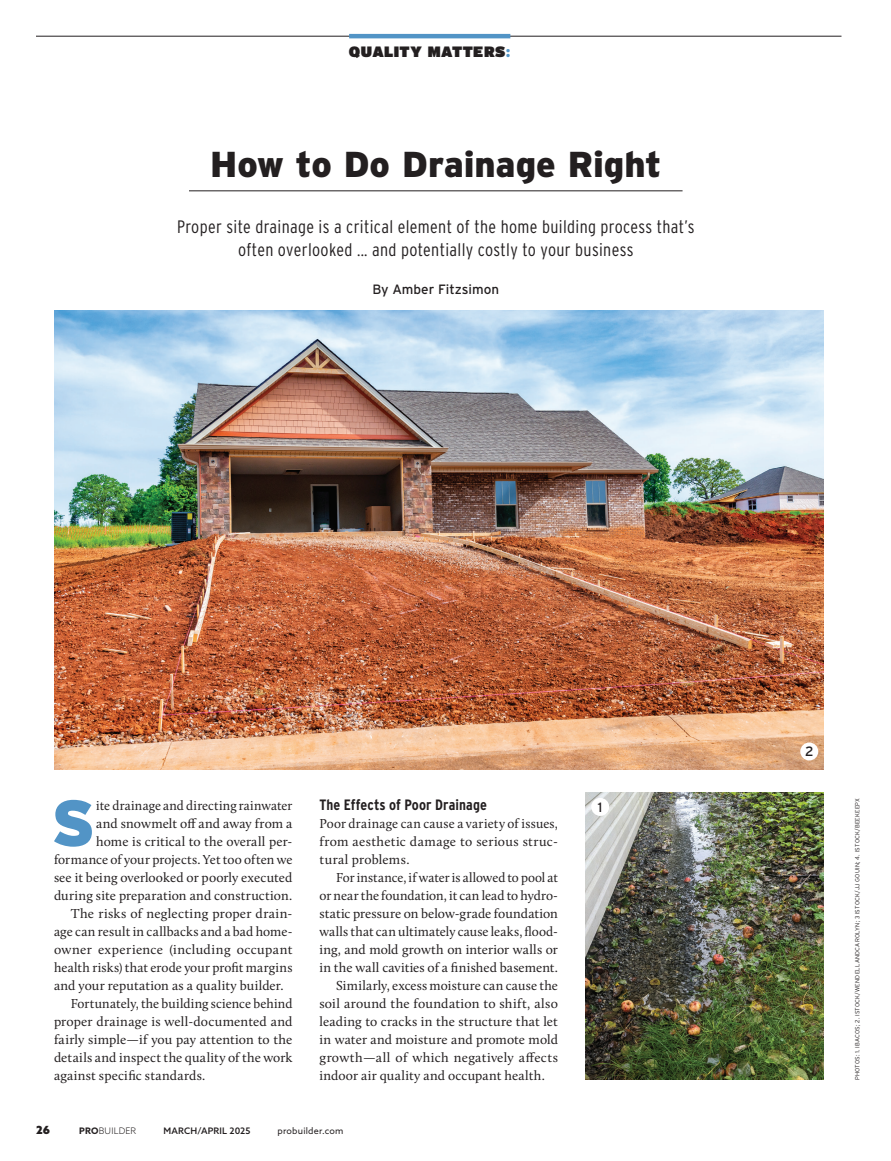
<style>
.page{position:relative;width:891px;height:1161px;background:#fff}
.page>*{position:absolute;margin:0;border:0;box-sizing:border-box;transform-origin:0 0}
.t1{font:900 64.95px "Interstate";color:#5294c6}
.t2{font:900 36px "Interstate";letter-spacing:-.005em;color:#231f20}
.t3{font:300 18px/22.5px "Interstate Condensed";letter-spacing:.02em;color:#231f20;text-align:center}
.t4{font:700 15px "Interstate Condensed";letter-spacing:.005em;color:#231f20}
.t5{font:900 15px "Interstate";letter-spacing:.03em;color:#231f20}
.t6{font:13.5px/18px "Calluna";letter-spacing:.01em;color:#231f20;text-align:justify}
.t7{font:13.5px "Interstate";color:#231f20}
.t8{font:900 11.25px "Azo Sans";color:#231f20}
.t9{font:500 9px "Azo Sans";letter-spacing:.025em;color:#231f20}
.t10{font:9px "Azo Sans";letter-spacing:.025em;color:#231f20}
.t11{font:300 9px "Azo Sans";letter-spacing:.02em;color:#231f20}
.t12{font:300 6px "Interstate";letter-spacing:.03em;color:#231f20}
.s1{color:#5294c6}
.s2{font-weight:700}
</style>
<div class="page">
<hr style="left:36px;top:36px;width:806px;height:1px;background:#231f20">
<img style="left:585px;top:792px;width:239px;height:288px">
<img style="left:54px;top:310px;width:769px;height:460px">
<hr style="left:349px;top:34px;width:161px;height:4px;background:#5294c6">
<div style="left:800px;top:742px;width:18px;height:18px;background:#fff;border-radius:50%"></div>
<div style="left:591px;top:798px;width:18px;height:18px;background:#fff;border-radius:50%"></div>
<hr style="left:189px;top:191px;width:494px;height:1px;background:#231f20">
<p class="t5" style="left:349px;top:42px;width:163px">QUALITY MATTERS<span class="s1">:</span></p>
<h2 class="t2" style="left:210px;top:144px;width:453px">How to Do Drainage Right</h2>
<h3 class="t3" style="left:177px;top:216px;width:519px">Proper site drainage is a critical element of the home building process that’s often overlooked ... and potentially costly to your business</h3>
<p class="t7" style="left:372px;top:282px;width:128px">By Amber Fitzsimon</p>
<p class="t7" style="left:805px;top:744px;width:10px">2</p>
<h1 class="t1" style="left:51px;top:786px;width:46px">S</h1>
<p class="t6" style="left:96px;top:796px;width:198px">ite drainage and directing rainwater</p>
<p class="t6" style="left:96px;top:814px;width:198px">and snowmelt off and away from a</p>
<p class="t6" style="left:96px;top:832px;width:198px">home is critical to the overall per-</p>
<p class="t6" style="left:54px;top:850px;width:240px">formance of your projects. Yet too often we</p>
<p class="t6" style="left:54px;top:868px;width:240px">see it being overlooked or poorly executed</p>
<p class="t6" style="left:54px;top:886px;width:240px">during site preparation and construction.</p>
<p class="t6" style="left:71px;top:904px;width:223px">The risks of neglecting proper drain-</p>
<p class="t6" style="left:54px;top:922px;width:240px">age can result in callbacks and a bad home-</p>
<p class="t6" style="left:54px;top:940px;width:240px">owner experience (including occupant</p>
<p class="t6" style="left:54px;top:958px;width:240px">health risks) that erode your profit margins</p>
<p class="t6" style="left:54px;top:976px;width:231px">and your reputation as a quality builder.</p>
<p class="t6" style="left:71px;top:994px;width:223px">Fortunately, the building science behind</p>
<p class="t6" style="left:54px;top:1012px;width:240px">proper drainage is well-documented and</p>
<p class="t6" style="left:54px;top:1030px;width:240px">fairly simple—if you pay attention to the</p>
<p class="t6" style="left:54px;top:1048px;width:240px">details and inspect the quality of the work</p>
<p class="t6" style="left:54px;top:1066px;width:153px">against specific standards.</p>
<p class="t4" style="left:320px;top:796px;width:169px">The Effects of Poor Drainage</p>
<p class="t6" style="left:320px;top:814px;width:240px">Poor drainage can cause a variety of issues, from aesthetic damage to serious struc&shy;tural problems.</p>
<p class="t6" style="left:336px;top:868px;width:223px">For instance, if water is allowed to pool at</p>
<p class="t6" style="left:320px;top:886px;width:240px">or near the foundation, it can lead to hydro-</p>
<p class="t6" style="left:320px;top:904px;width:240px">static pressure on below-grade foundation</p>
<p class="t6" style="left:320px;top:922px;width:240px">walls that can ultimately cause leaks, flood-</p>
<p class="t6" style="left:320px;top:940px;width:240px">ing, and mold growth on interior walls or</p>
<p class="t6" style="left:320px;top:958px;width:240px">in the wall cavities of a finished basement.</p>
<p class="t6" style="left:336px;top:976px;width:223px">Similarly, excess moisture can cause the</p>
<p class="t6" style="left:320px;top:994px;width:240px">soil around the foundation to shift, also</p>
<p class="t6" style="left:320px;top:1012px;width:240px">leading to cracks in the structure that let</p>
<p class="t6" style="left:320px;top:1030px;width:240px">in water and moisture and promote mold</p>
<p class="t6" style="left:320px;top:1048px;width:240px">growth—all of which negatively affects</p>
<p class="t6" style="left:320px;top:1066px;width:227px">indoor air quality and occupant health.</p>
<p class="t8" style="left:36px;top:1122px;width:16px">26</p>
<p class="t11" style="left:79px;top:1125px;width:59px"><span class="s2">PRO</span>BUILDER</p>
<p class="t9" style="left:163px;top:1125px;width:89px">MARCH/APRIL 2025</p>
<p class="t10" style="left:278px;top:1125px;width:67px">probuilder.com</p>
<p class="t7" style="left:598px;top:799px;width:6px">1</p>
<p class="t12" style="left:854px;top:1080px;width:284px;rotate:-90deg">PHOTOS: 1. IBACOS; 2. ISTOCK/WENDELLANDCAROLYN; 3 ISTOCK/JJ GOUIN; 4. ISTOCK/BEEKEEPX</p>
</div>
